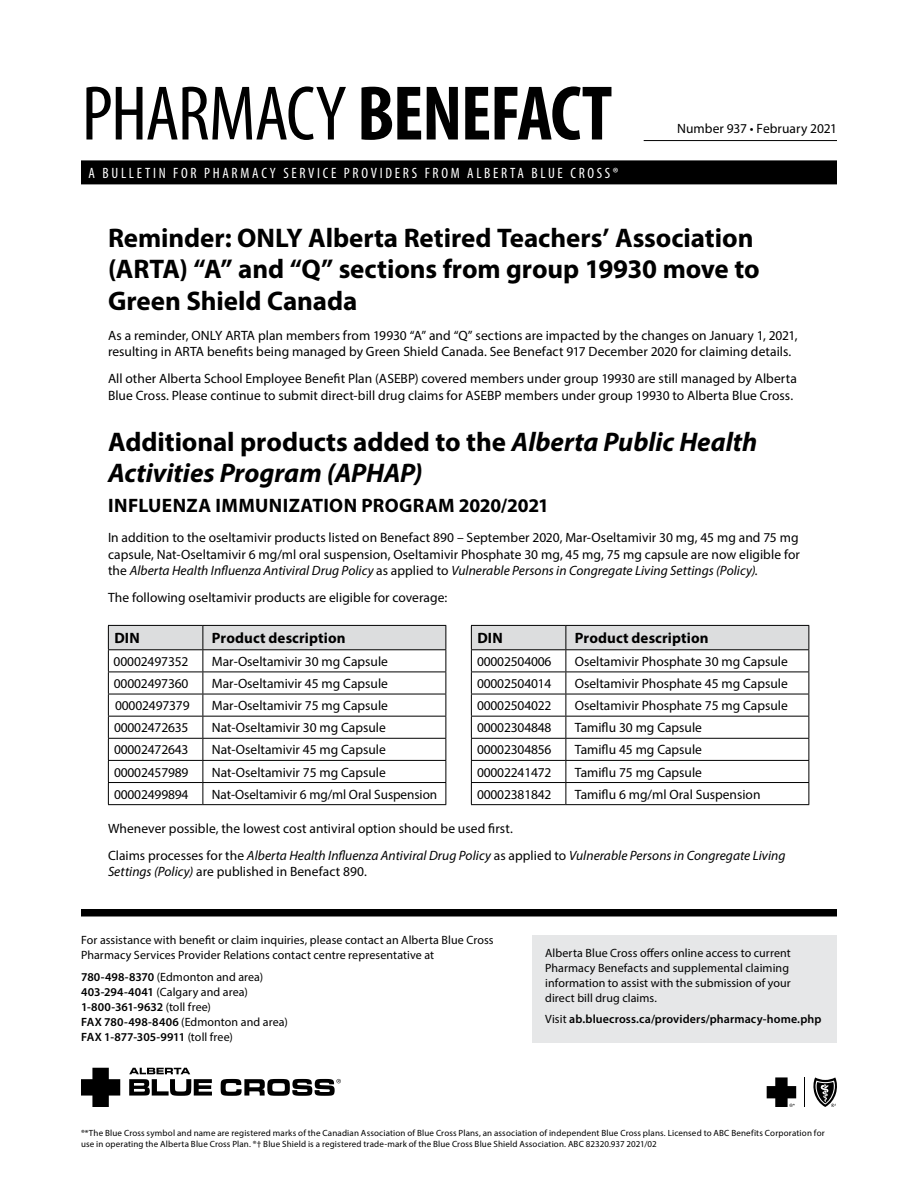
<style>
.page{position:relative;width:918px;height:1188px;background:#fff}
.page>*{position:absolute;margin:0;border:0;box-sizing:border-box;transform-origin:0 0}
.t1{font:condensed 78px "Myriad Pro";letter-spacing:-.02em;color:#000}
.t2{font:700 27px/31.5px "Myriad Pro";letter-spacing:-.005em;color:#000}
.t3{font:italic 700 27px/31.5px "Myriad Pro";letter-spacing:-.005em;color:#000}
.t4{font:700 19.5px "Myriad Pro";letter-spacing:.015em;color:#000}
.t5{font:condensed 15px "Myriad Pro";letter-spacing:.18em;color:#fff}
.t6{font:700 15px "Myriad Pro";letter-spacing:.005em;color:#000}
.t7{font:13.5px/16.5px "Myriad Pro";color:#000}
.t8{font:12px/15px "Myriad Pro";letter-spacing:.005em;color:#000}
.t9{font:600 12px/15px "Myriad Pro";letter-spacing:.01em;color:#000}
.t10{font:9px/10.8px "Myriad Pro";letter-spacing:.015em;color:#000}
.s1{font-weight:700}
.s2{font-style:normal}
.s3{font-style:italic}
.s4{font-weight:400}
</style>
<div class="page">
<div style="left:81px;top:160px;width:756px;height:24px;background:#000"></div>
<div style="left:532px;top:935px;width:305px;height:108px;background:#e6e7e8"></div>
<div style="left:81px;top:909px;width:756px;height:7px;background:#000"></div>
<svg style="left:813px;top:1077px;width:24px;height:30px"></svg>
<hr style="left:804px;top:1077px;width:1px;height:30px;background:#000">
<svg style="left:767px;top:1077px;width:29px;height:30px"></svg>
<svg style="left:129px;top:1068px;width:83px;height:28px"></svg>
<svg style="left:221px;top:1079px;width:120px;height:17px"></svg>
<svg style="left:81px;top:1068px;width:39px;height:39px"></svg>
<hr style="left:644px;top:140px;width:193px;height:1px;background:#000">
<svg style="left:108px;top:625px;width:339px;height:179px"></svg>
<hr style="left:108px;top:804px;width:95px;height:1px;background:#000">
<hr style="left:203px;top:804px;width:243px;height:1px;background:#000">
<svg style="left:471px;top:625px;width:338px;height:179px"></svg>
<hr style="left:471px;top:804px;width:95px;height:1px;background:#000">
<hr style="left:566px;top:804px;width:243px;height:1px;background:#000">
<h1 class="t1" style="left:82px;top:67px;width:532px">PHARMACY <span class="s1">BENEFACT</span></h1>
<p class="t5" style="left:89px;top:164px;width:531px">A BULLETIN FOR PHARMACY SERVICE PROVIDERS FROM ALBERTA BLUE CROSS®</p>
<p class="t7" style="left:677px;top:120px;width:161px">Number 937 • February 2021</p>
<h2 class="t2" style="left:108px;top:221px;width:653px">Reminder: ONLY Alberta Retired Teachers’ Association (ARTA) “A” and “Q” sections from group 19930 move to<br>Green Shield Canada</h2>
<p class="t7" style="left:108px;top:327px;width:691px">As a reminder, ONLY ARTA plan members from 19930 “A” and “Q” sections are impacted by the changes on January 1, 2021, resulting in ARTA benefits being managed by Green Shield Canada. See Benefact 917 December 2020 for claiming details.</p>
<p class="t7" style="left:108px;top:370px;width:690px">All other Alberta School Employee Benefit Plan (ASEBP) covered members under group 19930 are still managed by Alberta<br>Blue Cross. Please continue to submit direct-bill drug claims for ASEBP members under group 19930 to Alberta Blue Cross.</p>
<h2 class="t3" style="left:108px;top:425px;width:651px"><span class="s2">Additional products added to the</span> Alberta Public Health<br>Activities Program (APHAP)</h2>
<h3 class="t4" style="left:108px;top:493px;width:442px">INFLUENZA IMMUNIZATION PROGRAM 2020/2021</h3>
<p class="t7" style="left:108px;top:529px;width:693px;text-align:justify">In addition to the oseltamivir products listed on Benefact 890 – September 2020, Mar-Oseltamivir 30 mg, 45 mg and 75 mg capsule, Nat-Oseltamivir 6 mg/ml oral suspension, Oseltamivir Phosphate 30 mg, 45 mg, 75 mg capsule are now eligible for the <span class="s3">Alberta Health Influenza Antiviral Drug Policy</span> as applied to <span class="s3">Vulnerable Persons in Congregate Living Settings (Policy).</span></p>
<p class="t7" style="left:108px;top:589px;width:341px">The following oseltamivir products are eligible for coverage:</p>
<p class="t6" style="left:114px;top:628px;width:27px">DIN</p>
<p class="t6" style="left:212px;top:628px;width:135px">Product description</p>
<p class="t7" style="left:114px;top:653px;width:76px">00002497352</p>
<p class="t7" style="left:212px;top:653px;width:178px">Mar-Oseltamivir 30 mg Capsule</p>
<p class="t7" style="left:114px;top:675px;width:76px">00002497360</p>
<p class="t7" style="left:212px;top:675px;width:178px">Mar-Oseltamivir 45 mg Capsule</p>
<p class="t7" style="left:115px;top:697px;width:76px">00002497379</p>
<p class="t7" style="left:212px;top:697px;width:178px">Mar-Oseltamivir 75 mg Capsule</p>
<p class="t7" style="left:114px;top:719px;width:76px">00002472635</p>
<p class="t7" style="left:212px;top:719px;width:176px">Nat-Oseltamivir 30 mg Capsule</p>
<p class="t7" style="left:114px;top:741px;width:76px">00002472643</p>
<p class="t7" style="left:212px;top:741px;width:176px">Nat-Oseltamivir 45 mg Capsule</p>
<p class="t7" style="left:114px;top:764px;width:76px">00002457989</p>
<p class="t7" style="left:212px;top:764px;width:176px">Nat-Oseltamivir 75 mg Capsule</p>
<p class="t7" style="left:114px;top:786px;width:76px">00002499894</p>
<p class="t7" style="left:212px;top:786px;width:227px">Nat-Oseltamivir 6 mg/ml Oral Suspension</p>
<p class="t6" style="left:477px;top:628px;width:27px">DIN</p>
<p class="t6" style="left:575px;top:628px;width:135px">Product description</p>
<p class="t7" style="left:477px;top:653px;width:76px">00002504006</p>
<p class="t7" style="left:575px;top:653px;width:214px">Oseltamivir Phosphate 30 mg Capsule</p>
<p class="t7" style="left:477px;top:675px;width:76px">00002504014</p>
<p class="t7" style="left:575px;top:675px;width:214px">Oseltamivir Phosphate 45 mg Capsule</p>
<p class="t7" style="left:477px;top:697px;width:76px">00002504022</p>
<p class="t7" style="left:575px;top:697px;width:214px">Oseltamivir Phosphate 75 mg Capsule</p>
<p class="t7" style="left:477px;top:719px;width:76px">00002304848</p>
<p class="t7" style="left:575px;top:719px;width:129px">Tamiflu 30 mg Capsule</p>
<p class="t7" style="left:477px;top:741px;width:76px">00002304856</p>
<p class="t7" style="left:575px;top:741px;width:129px">Tamiflu 45 mg Capsule</p>
<p class="t7" style="left:477px;top:764px;width:76px">00002241472</p>
<p class="t7" style="left:575px;top:764px;width:129px">Tamiflu 75 mg Capsule</p>
<p class="t7" style="left:477px;top:786px;width:76px">00002381842</p>
<p class="t7" style="left:575px;top:786px;width:187px">Tamiflu 6 mg/ml Oral Suspension</p>
<p class="t7" style="left:108px;top:815px;width:679px;line-height:27px">Whenever possible, the lowest cost antiviral option should be used first.<br>Claims processes for the <span class="s3">Alberta Health Influenza Antiviral Drug Policy</span> as applied to <span class="s3">Vulnerable Persons in Congregate Living</span></p>
<p class="t7" style="left:108px;top:863px;width:260px"><span class="s3">Settings (Policy)</span> are published in Benefact 890.</p>
<p class="t8" style="left:81px;top:932px;width:414px">For assistance with benefit or claim inquiries, please contact an Alberta Blue Cross<br>Pharmacy Services Provider Relations contact centre representative at</p>
<p class="t9" style="left:81px;top:969px;width:208px">780-498-8370 <span class="s4">(Edmonton and area)<br></span>403-294-4041 <span class="s4">(Calgary and area)<br></span>1-800-361-9632 <span class="s4">(toll free)<br></span>FAX 780-498-8406 <span class="s4">(Edmonton and area)<br></span>FAX 1-877-305-9911 <span class="s4">(toll free)</span></p>
<p class="t8" style="left:545px;top:945px;width:247px">Alberta Blue Cross offers online access to current Pharmacy Benefacts and supplemental claiming information to assist with the submission of your direct bill drug claims.</p>
<p class="t9" style="left:545px;top:1012px;width:278px"><span class="s4">Visit</span> ab.bluecross.ca/providers/pharmacy-home.php</p>
<p class="t10" style="left:81px;top:1128px;width:745px">®*The Blue Cross symbol and name are registered marks of the Canadian Association of Blue Cross Plans, an association of independent Blue Cross plans. Licensed to ABC Benefits Corporation for use in operating the Alberta Blue Cross Plan. ®† Blue Shield is a registered trade-mark of the Blue Cross Blue Shield Association. ABC 82320.937 2021/02</p>
</div>
